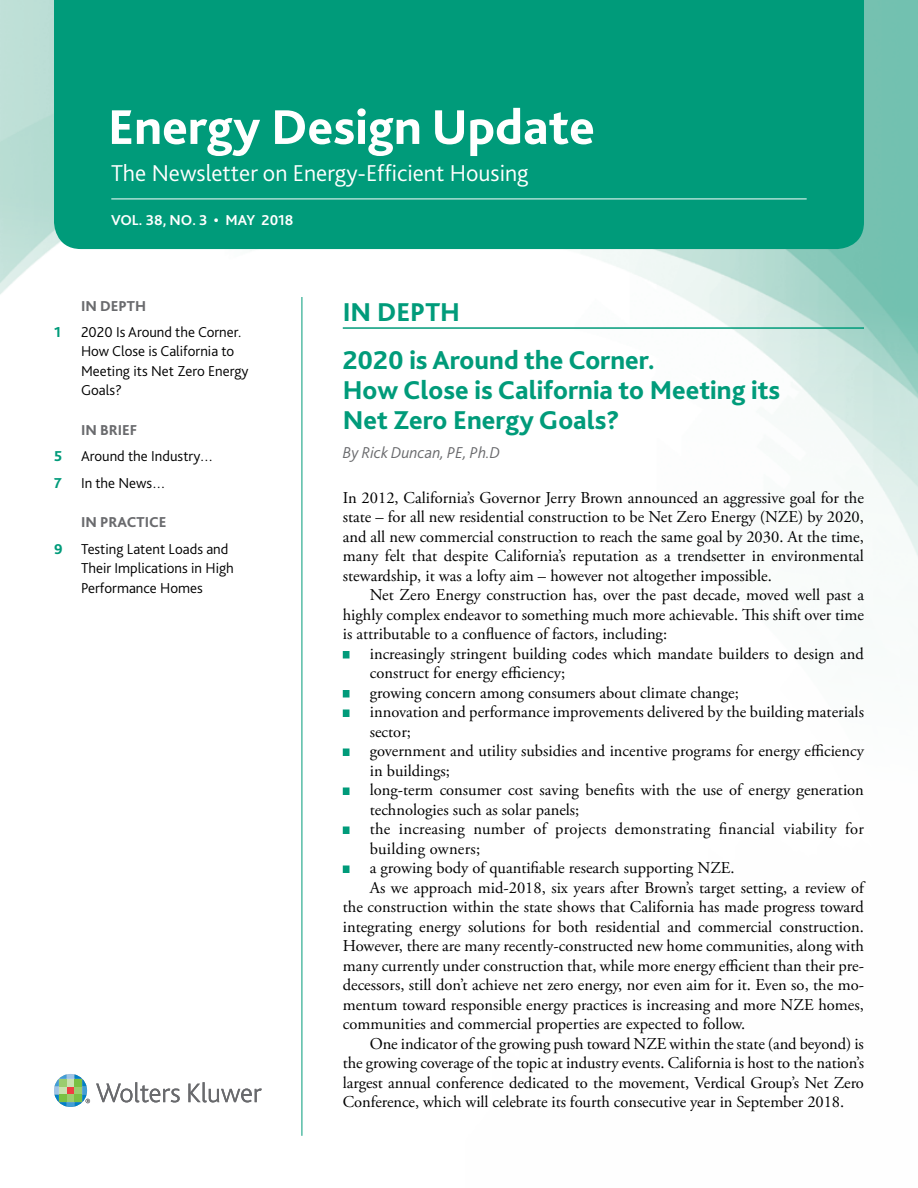
<style>
.page{position:relative;width:918px;height:1188px;background:#fff}
.page>*{position:absolute;margin:0;border:0;box-sizing:border-box;transform-origin:0 0}
.t1{font:800 51px "Bliss 2";color:#fff}
.H1_A{font:800 27px/30px "Bliss 2";color:#009b7a}
.Dept_Header{font:800 27px "Bliss 2";color:#009b7a}
.t2{font:300 24px "Bliss 2";color:#fff}
.Body_A{font:16.5px/19.5px "Adobe Garamond Pro";color:#000;text-align:justify}
.Bullet_A_i_front{font:16.5px/19.5px "Adobe Garamond Pro";color:#000}
.Body_A_F{font:16.5px/19.5px "Adobe Garamond Pro";color:#000;text-align:justify}
.Byline_A{font:italic 300 16.5px "Bliss 2";color:#696a6d}
.TOC_H2_A{font:300 15px/19.5px "Bliss 2";color:#000}
.TOC_H1_A{font:800 15px "Bliss 2";color:#696a6d}
.t3{font:700 15px "Bliss 2";color:#fff}
.TOC_H2_A-2{font:800 15px "Bliss 2";color:#009b7a}
.s1{font-weight:800;color:#009b7a}
</style>
<div class="page">
<img style="left:0;top:0;width:918px;height:1136px">
<div style="left:54px;top:0;width:810px;height:249px;background:#009b7a"></div>
<hr style="left:302px;top:297px;width:1px;height:839px;background:#009b7a">
<hr style="left:111px;top:199px;width:696px;height:1px;background:#fff">
<hr style="left:343px;top:327px;width:521px;height:2px;background:#009b7a">
<div style="left:343px;top:651px;width:7px;height:7px;background:#009b7a"></div>
<div style="left:343px;top:690px;width:7px;height:8px;background:#009b7a"></div>
<div style="left:343px;top:710px;width:7px;height:7px;background:#009b7a"></div>
<div style="left:343px;top:748px;width:7px;height:8px;background:#009b7a"></div>
<div style="left:343px;top:788px;width:7px;height:7px;background:#009b7a"></div>
<div style="left:343px;top:826px;width:7px;height:8px;background:#009b7a"></div>
<div style="left:343px;top:866px;width:7px;height:7px;background:#009b7a"></div>
<svg style="left:96px;top:1082px;width:84px;height:20px"></svg>
<svg style="left:188px;top:1082px;width:74px;height:20px"></svg>
<svg style="left:54px;top:1074px;width:36px;height:33px"></svg>
<h1 class="t1" style="left:108px;top:95px;width:488px">Energy Design Update</h1>
<h3 class="t2" style="left:111px;top:158px;width:419px">The Newsletter on Energy-Efficient Housing</h3>
<p class="t3" style="left:111px;top:210px;width:184px">VOL. 38, NO. 3 • MAY 2018</p>
<p class="TOC_H1_A" style="left:81px;top:296px;width:67px">IN DEPTH</p>
<p class="TOC_H2_A-2" style="left:54px;top:322px;width:8px">1</p>
<p class="TOC_H2_A" style="left:81px;top:322px;width:169px">2020 Is Around the Corner.<br>How Close is California to<br>Meeting its Net Zero Energy<br>Goals?</p>
<p class="TOC_H1_A" style="left:81px;top:421px;width:58px">IN BRIEF</p>
<p class="TOC_H2_A-2" style="left:54px;top:447px;width:10px">5</p>
<p class="TOC_H2_A" style="left:81px;top:446px;width:134px">Around the Industry…</p>
<p class="TOC_H2_A-2" style="left:54px;top:473px;width:9px">7</p>
<p class="TOC_H2_A" style="left:81px;top:472px;width:86px">In the News…</p>
<p class="TOC_H1_A" style="left:81px;top:513px;width:87px">IN PRACTICE</p>
<p class="TOC_H2_A" style="left:81px;top:538px;width:154px;text-indent:-27px"><span class="s1">9</span> Testing Latent Loads and<br>Their Implications in High<br>Performance Homes</p>
<p class="Dept_Header" style="left:343px;top:296px;width:119px">IN DEPTH</p>
<p class="H1_A" style="left:343px;top:345px;width:439px">2020 is Around the Corner.<br>How Close is California to Meeting its<br>Net Zero Energy Goals?</p>
<p class="Byline_A" style="left:343px;top:442px;width:159px">By Rick Duncan, PE, Ph.D</p>
<p class="Body_A_F" style="left:343px;top:488px;width:523px">In 2012, California’s Governor Jerry Brown announced an aggressive goal for the state – for all new residential construction to be Net Zero Energy (NZE) by 2020, and all new commercial construction to reach the same goal by 2030. At the time, many felt that despite California’s reputation as a trendsetter in environmental stewardship, it was a lofty aim – however not altogether impossible.</p>
<p class="Body_A" style="left:343px;top:586px;width:523px;text-indent:27px">Net Zero Energy construction has, over the past decade, moved well past a highly complex endeavor to something much more achievable. This shift over time is attributable to a confluence of factors, including:</p>
<p class="Bullet_A_i_front" style="left:370px;top:644px;width:496px">increasingly stringent building codes which mandate builders to design and construct for energy efficiency;</p>
<p class="Bullet_A_i_front" style="left:370px;top:683px;width:371px">growing concern among consumers about climate change;</p>
<p class="Bullet_A_i_front" style="left:370px;top:703px;width:496px">innovation and performance improvements delivered by the building materials sector;</p>
<p class="Bullet_A_i_front" style="left:370px;top:742px;width:496px">government and utility subsidies and incentive programs for energy efficiency in buildings;</p>
<p class="Bullet_A_i_front" style="left:370px;top:781px;width:496px">long-term consumer cost saving benefits with the use of energy generation technologies such as solar panels;</p>
<p class="Bullet_A_i_front" style="left:370px;top:820px;width:496px">the increasing number of projects demonstrating financial viability for building owners;</p>
<p class="Bullet_A_i_front" style="left:370px;top:859px;width:366px">a growing body of quantifiable research supporting NZE.</p>
<p class="Body_A" style="left:343px;top:878px;width:523px;text-indent:27px">As we approach mid-2018, six years after Brown’s target setting, a review of the construction within the state shows that California has made progress toward integrating energy solutions for both residential and commercial construction.<br>However, there are many recently-constructed new home communities, along with many currently under construction that, while more energy efficient than their pre&shy;decessors, still don’t achieve net zero energy, nor even aim for it. Even so, the mo&shy;mentum toward responsible energy practices is increasing and more NZE homes, communities and commercial properties are expected to follow.</p>
<p class="Body_A" style="left:343px;top:1034px;width:523px;text-indent:27px">One indicator of the growing push toward NZE within the state (and beyond) is the growing coverage of the topic at industry events. California is host to the nation’s largest annual conference dedicated to the movement, Verdical Group’s Net Zero Conference, which will celebrate its fourth consecutive year in September 2018.</p>
</div>
